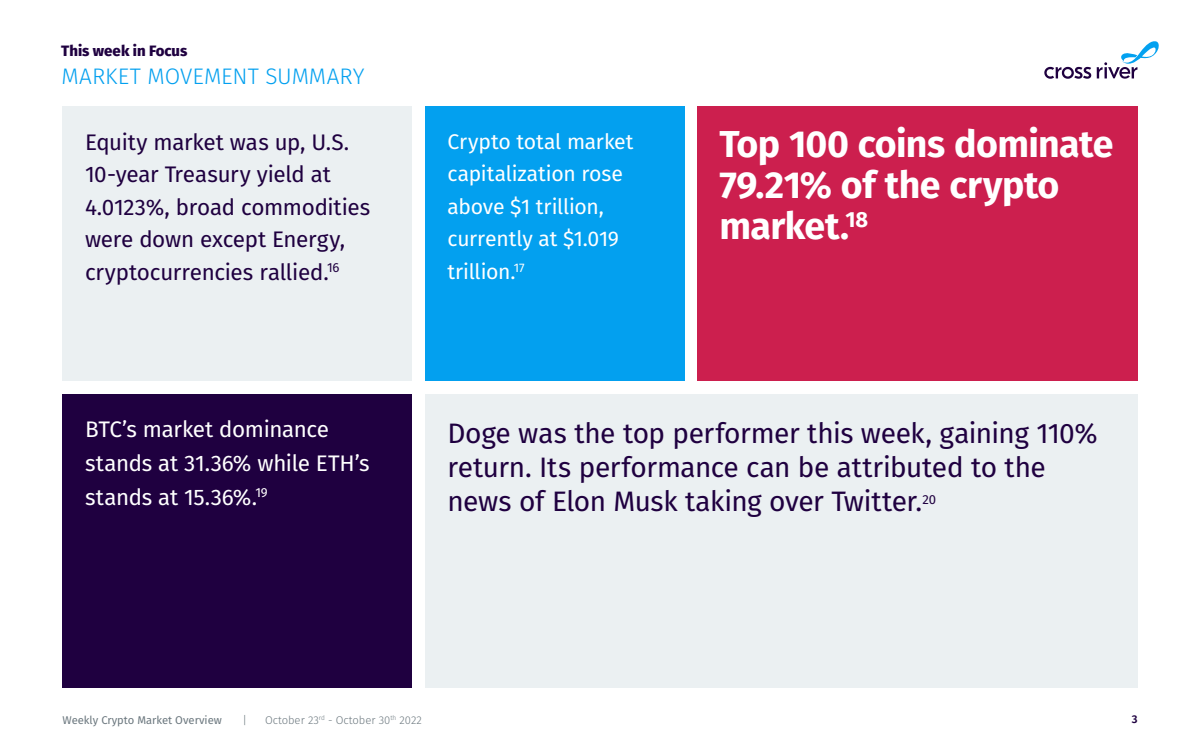
<style>
.page{position:relative;width:1200px;height:750px;background:#fff}
.page>*{position:absolute;margin:0;border:0;box-sizing:border-box;transform-origin:0 0}
.t1{font:700 37.5px/41.2px "Fira Sans";letter-spacing:-.015em;color:#fff}
.t2{font:28.12px/34.4px "Fira Sans";letter-spacing:-.015em;color:#1f0040}
.t3{font:22.5px/32.5px "Fira Sans";letter-spacing:-.015em;color:#1f0040}
.t4{font:22.5px/33.8px "Fira Sans";letter-spacing:-.015em;color:#fff}
.t5{font:300 22.5px "Fira Sans";color:#03a0ef}
.t6{font:21.25px/32.5px "Fira Sans";letter-spacing:-.01em;color:#fff}
.t7{font:800 15px "Fira Sans";color:#1f0040}
.t8{font:300 11.25px "Fira Sans";color:#6c787f}
.t9{font:11.25px "Fira Sans";color:#6c787f}
.t10{font:600 11.25px "Fira Sans";color:#1f0040}
</style>
<div class="page">
<svg style="left:1044px;top:41px;width:115px;height:38px"></svg>
<div style="left:62px;top:106px;width:350px;height:275px;background:#ebf0f2"></div>
<div style="left:425px;top:106px;width:259px;height:275px;background:#03a0ef"></div>
<div style="left:697px;top:106px;width:441px;height:275px;background:#cc1f4e"></div>
<div style="left:62px;top:394px;width:350px;height:294px;background:#1f0040"></div>
<div style="left:425px;top:394px;width:713px;height:294px;background:#ebf0f2"></div>
<p class="t7" style="left:61px;top:38px;width:128px">This week in Focus</p>
<p class="t5" style="left:61px;top:60px;width:305px">MARKET MOVEMENT SUMMARY</p>
<p class="t3" style="left:85px;top:125px;width:287px">Equity market was up, U.S.<br>10-year Treasury yield at<br>4.0123%, broad commodities were down except Energy, cryptocurrencies rallied.<sup>16</sup></p>
<p class="t6" style="left:448px;top:124px;width:188px">Crypto total market capitalization rose above $1 trillion, currently at $1.019 trillion.<sup>17</sup></p>
<h1 class="t1" style="left:719px;top:123px;width:396px">Top 100 coins dominate<br>79.21% of the crypto market.<sup>18</sup></h1>
<p class="t4" style="left:85px;top:412px;width:286px">BTC’s market dominance stands at 31.36% while ETH’s stands at 15.36%.<sup>19</sup></p>
<p class="t2" style="left:448px;top:415px;width:652px">Doge was the top performer this week, gaining 110% return. Its performance can be attributed to the news of Elon Musk taking over Twitter.<sup>20</sup></p>
<p class="t9" style="left:62px;top:712px;width:161px">Weekly Crypto Market Overview</p>
<p class="t8" style="left:242px;top:712px;width:6px">|</p>
<p class="t8" style="left:265px;top:712px;width:158px">October 23<sup>rd</sup> - October 30<sup>th</sup> 2022</p>
<p class="t10" style="left:1132px;top:711px;width:7px">3</p>
</div>
